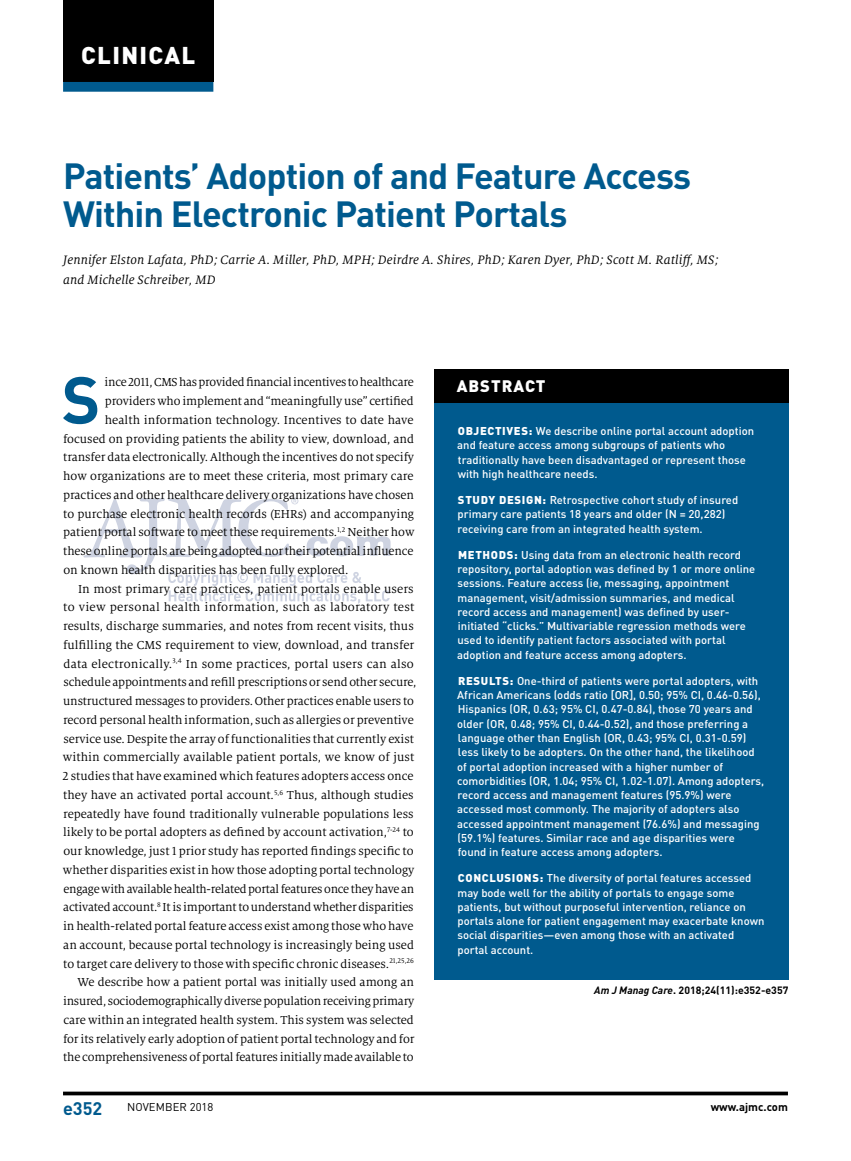
<style>
.page{position:relative;width:851px;height:1161px;background:#fff}
.page>*{position:absolute;margin:0;border:0;box-sizing:border-box;transform-origin:0 0}
.t1{font:700 65.4px "DINOT";color:#005a8e}
.t2{font:700 36px/37.5px "DINOT";letter-spacing:-.025em;color:#005a8e}
.t3{font:900 24px "DINOT";letter-spacing:.055em;color:#fff}
.t4{font:700 18px "DINOT";color:#005a8e}
.t5{font:900 16.5px "DINOT";letter-spacing:.06em;color:#fff}
.t6{font:italic 13.5px/19.5px "Milo Serif OT";letter-spacing:.01em;color:#000}
.t7{font:12.75px "Milo Serif OT";letter-spacing:-.005em;color:#000}
.t8{font:12.75px "Milo Serif OT";letter-spacing:.015em;color:#000}
.t9{font:12.75px "Milo Serif OT";letter-spacing:.02em;color:#000}
.t10{font:500 11.25px/14.2px "DINOT";color:#fff}
.t11{font:11.25px "DINOT";letter-spacing:.01em;color:#000}
.t12{font:700 11.25px "DINOT";color:#000}
.t13{font:700 10.5px "DINOT";color:#000}
.s1{font-weight:900}
.s2{font-style:italic}
</style>
<div class="page">
<hr style="left:63px;top:1092px;width:725px;height:3px;background:#000">
<svg style="left:83px;top:497px;width:307px;height:107px"></svg>
<div style="left:434px;top:369px;width:354px;height:34px;background:#000"></div>
<div style="left:434px;top:403px;width:354px;height:577px;background:#005a8e"></div>
<div style="left:63px;top:0;width:150px;height:82px;background:#000"></div>
<div style="left:63px;top:82px;width:150px;height:10px;background:#005a8e"></div>
<h3 class="t3" style="left:81px;top:39px;width:115px">CLINICAL</h3>
<h2 class="t2" style="left:63px;top:156px;width:629px">Patients’ Adoption of and Feature Access<br>Within Electronic Patient Portals</h2>
<p class="t6" style="left:63px;top:251px;width:657px">Jennifer Elston Lafata, PhD; Carrie A. Miller, PhD, MPH; Deirdre A. Shires, PhD; Karen Dyer, PhD; Scott M. Ratliff, MS; and Michelle Schreiber, MD</p>
<h1 class="t1" style="left:62px;top:357px;width:40px">S</h1>
<p class="t7" style="left:105px;top:376px;width:310px">ince 2011, CMS has provided financial incentives to healthcare</p>
<p class="t7" style="left:105px;top:394px;width:310px">providers who implement and “meaningfully use” certified</p>
<p class="t7" style="left:105px;top:413px;width:310px">health information technology. Incentives to date have</p>
<p class="t7" style="left:63px;top:432px;width:352px">focused on providing patients the ability to view, download, and</p>
<p class="t7" style="left:63px;top:451px;width:352px">transfer data electronically. Although the incentives do not specify</p>
<p class="t7" style="left:63px;top:469px;width:352px">how organizations are to meet these criteria, most primary care</p>
<p class="t7" style="left:63px;top:488px;width:352px">practices and other healthcare delivery organizations have chosen</p>
<p class="t7" style="left:63px;top:507px;width:352px">to purchase electronic health records (EHRs) and accompanying</p>
<p class="t7" style="left:63px;top:526px;width:353px">patient portal software to meet these requirements.<sup>1,2</sup> Neither how</p>
<p class="t7" style="left:63px;top:544px;width:351px">these online portals are being adopted nor their potential influence</p>
<p class="t7" style="left:63px;top:563px;width:287px">on known health disparities has been fully explored.</p>
<p class="t7" style="left:78px;top:582px;width:337px">In most primary care practices, patient portals enable users</p>
<p class="t9" style="left:63px;top:601px;width:352px">to view personal health information, such as laboratory test</p>
<p class="t7" style="left:63px;top:619px;width:352px">results, discharge summaries, and notes from recent visits, thus</p>
<p class="t7" style="left:63px;top:638px;width:353px">fulfilling the CMS requirement to view, download, and transfer</p>
<p class="t8" style="left:63px;top:657px;width:352px">data electronically.<sup>3,4</sup> In some practices, portal users can also</p>
<p class="t7" style="left:63px;top:676px;width:354px">schedule appointments and refill prescriptions or send other secure,</p>
<p class="t7" style="left:63px;top:694px;width:352px">unstructured messages to providers. Other practices enable users to</p>
<p class="t7" style="left:63px;top:713px;width:352px">record personal health information, such as allergies or preventive</p>
<p class="t7" style="left:63px;top:732px;width:352px">service use. Despite the array of functionalities that currently exist</p>
<p class="t7" style="left:63px;top:751px;width:353px">within commercially available patient portals, we know of just</p>
<p class="t7" style="left:62px;top:769px;width:352px">2 studies that have examined which features adopters access once</p>
<p class="t7" style="left:63px;top:788px;width:352px">they have an activated portal account.<sup>5,6</sup> Thus, although studies</p>
<p class="t7" style="left:63px;top:807px;width:352px">repeatedly have found traditionally vulnerable populations less</p>
<p class="t7" style="left:63px;top:826px;width:352px">likely to be portal adopters as defined by account activation,<sup>7-24</sup> to</p>
<p class="t7" style="left:63px;top:844px;width:352px">our knowledge, just 1 prior study has reported findings specific to</p>
<p class="t7" style="left:63px;top:863px;width:353px">whether disparities exist in how those adopting portal technology</p>
<p class="t7" style="left:63px;top:882px;width:352px">engage with available health-related portal features once they have an</p>
<p class="t7" style="left:63px;top:901px;width:352px">activated account.<sup>8</sup> It is important to understand whether disparities</p>
<p class="t7" style="left:63px;top:919px;width:352px">in health-related portal feature access exist among those who have</p>
<p class="t7" style="left:63px;top:938px;width:352px">an account, because portal technology is increasingly being used</p>
<p class="t7" style="left:63px;top:957px;width:352px">to target care delivery to those with specific chronic diseases.<sup>21,25,26</sup></p>
<p class="t7" style="left:77px;top:976px;width:338px">We describe how a patient portal was initially used among an</p>
<p class="t7" style="left:63px;top:994px;width:353px">insured, sociodemographically diverse population receiving primary</p>
<p class="t7" style="left:63px;top:1013px;width:352px">care within an integrated health system. This system was selected</p>
<p class="t7" style="left:63px;top:1032px;width:353px">for its relatively early adoption of patient portal technology and for</p>
<p class="t7" style="left:63px;top:1051px;width:352px">the comprehensiveness of portal features initially made available to</p>
<p class="t5" style="left:456px;top:375px;width:90px">ABSTRACT</p>
<p class="t10" style="left:457px;top:424px;width:298px"><span class="s1">OBJECTIVES:</span> We describe online portal account adoption and feature access among subgroups of patients who traditionally have been disadvantaged or represent those with high healthcare needs.</p>
<p class="t10" style="left:457px;top:493px;width:282px"><span class="s1">STUDY DESIGN:</span> Retrospective cohort study of insured primary care patients 18 years and older (N = 20,282) receiving care from an integrated health system.</p>
<p class="t10" style="left:457px;top:548px;width:299px"><span class="s1">METHODS:</span> Using data from an electronic health record repository, portal adoption was defined by 1 or more online sessions. Feature access (ie, messaging, appointment management, visit/admission summaries, and medical record access and management) was defined by user&shy;initiated “clicks.” Multivariable regression methods were used to identify patient factors associated with portal adoption and feature access among adopters.</p>
<p class="t10" style="left:457px;top:674px;width:309px"><span class="s1">RESULTS:</span> One-third of patients were portal adopters, with African Americans (odds ratio [OR], 0.50; 95% CI, 0.46-0.56), Hispanics (OR, 0.63; 95% CI, 0.47-0.84), those 70 years and older (OR, 0.48; 95% CI, 0.44-0.52), and those preferring a language other than English (OR, 0.43; 95% CI, 0.31-0.59) less likely to be adopters. On the other hand, the likelihood of portal adoption increased with a higher number of comorbidities (OR, 1.04; 95% CI, 1.02-1.07). Among adopters, record access and management features (95.9%) were accessed most commonly. The majority of adopters also accessed appointment management (76.6%) and messaging (59.1%) features. Similar race and age disparities were found in feature access among adopters.</p>
<p class="t10" style="left:457px;top:871px;width:308px"><span class="s1">CONCLUSIONS:</span> The diversity of portal features accessed may bode well for the ability of portals to engage some patients, but without purposeful intervention, reliance on portals alone for patient engagement may exacerbate known social disparities—even among those with an activated portal account.</p>
<p class="t13" style="left:594px;top:984px;width:196px"><span class="s2">Am J Manag Care</span>. 2018;24(11):e352-e357</p>
<h3 class="t4" style="left:63px;top:1096px;width:41px">e352</h3>
<p class="t11" style="left:127px;top:1100px;width:88px">NOVEMBER 2018</p>
<p class="t12" style="left:710px;top:1099px;width:79px">www.ajmc.com</p>
</div>
